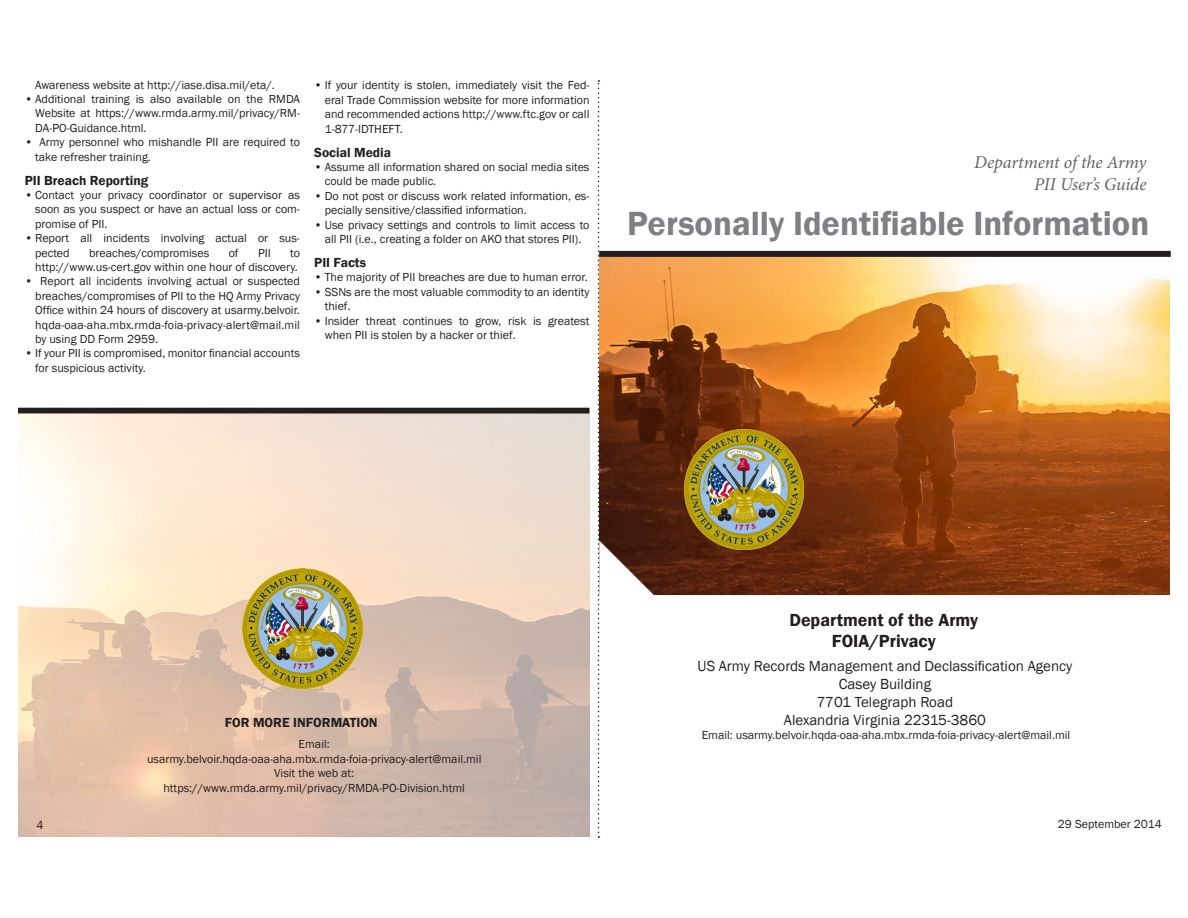
<style>
.page{position:relative;width:1188px;height:918px;background:#fff}
.page>*{position:absolute;margin:0;border:0;box-sizing:border-box;transform-origin:0 0}
.t1{font:600 34.5px "Franklin Gothic";color:#7e8083}
.t2{font:italic 18px "Minion Pro";letter-spacing:-.005em;color:#636366}
.t3{font:600 18px "Franklin Gothic";color:#231f20}
.t4{font:15px "Franklin Gothic";color:#231f20}
.Body_SubHead{font:600 13.5px "Franklin Gothic";color:#231f20}
.Body{font:12px/14.4px "Franklin Gothic";color:#231f20}
</style>
<div class="page">
<div style="left:18px;top:408px;width:572px;height:6px;background:#231f20"></div>
<img style="left:655px;top:257px;width:514px;height:338px">
<svg style="left:598px;top:80px;width:57px;height:758px"></svg>
<div style="left:599px;top:251px;width:572px;height:6px;background:#231f20"></div>
<img style="left:684px;top:430px;width:119px;height:119px">
<img style="left:18px;top:414px;width:572px;height:423px">
<img style="left:243px;top:569px;width:119px;height:119px">
<p class="Body" style="left:35px;top:78px;width:241px">Awareness website at http://iase.disa.mil/eta/.</p>
<p class="Body" style="left:35px;top:92px;width:266px;text-align:justify;text-indent:-10px">• Additional training is also available on the RMDA Website at https://www.rmda.army.mil/privacy/RM-DA-PO-Guidance.html.</p>
<p class="Body" style="left:35px;top:135px;width:266px;text-indent:-10px">• Army personnel who mishandle PII are required to take refresher training.</p>
<p class="Body_SubHead" style="left:25px;top:172px;width:125px">PII Breach Reporting</p>
<p class="Body" style="left:35px;top:188px;width:266px;text-align:justify;text-indent:-10px">• Contact your privacy coordinator or supervisor as soon as you suspect or have an actual loss or com&shy;promise of PII.</p>
<p class="Body" style="left:35px;top:231px;width:266px;text-indent:-10px">• Report all incidents involving actual or sus&shy;pected</p>
<p class="Body" style="left:89px;top:246px;width:122px">breaches/compromises</p>
<p class="Body" style="left:229px;top:246px;width:11px">of</p>
<p class="Body" style="left:258px;top:246px;width:14px">PII</p>
<p class="Body" style="left:35px;top:246px;width:266px;text-align:right">to<br>http://www.us-cert.gov within one hour of discovery.</p>
<p class="Body" style="left:35px;top:275px;width:266px;text-align:justify;text-indent:-10px">• Report all incidents involving actual or suspected breaches/compromises of PII to the HQ Army Privacy Office within 24 hours of discovery at usarmy.belvoir. hqda-oaa-aha.mbx.rmda-foia-privacy-alert@mail.mil by using DD Form 2959.</p>
<p class="Body" style="left:35px;top:347px;width:266px;text-indent:-10px">• If your PII is compromised, monitor financial accounts for suspicious activity.</p>
<p class="Body" style="left:325px;top:78px;width:266px;text-align:justify;text-indent:-10px">• If your identity is stolen, immediately visit the Fed&shy;eral Trade Commission website for more information and recommended actions http://www.ftc.gov or call 1-877-IDTHEFT.</p>
<p class="Body_SubHead" style="left:314px;top:144px;width:78px">Social Media</p>
<p class="Body" style="left:325px;top:160px;width:266px;text-indent:-10px">• Assume all information shared on social media sites could be made public.</p>
<p class="Body" style="left:325px;top:189px;width:266px;text-indent:-10px">• Do not post or discuss work related information, es&shy;pecially sensitive/classified information.</p>
<p class="Body" style="left:314px;top:218px;width:277px;text-align:center">• Use privacy settings and controls to limit access to all PII (i.e., creating a folder on AKO that stores PII).</p>
<p class="Body_SubHead" style="left:314px;top:254px;width:53px">PII Facts</p>
<p class="Body" style="left:314px;top:270px;width:275px">• The majority of PII breaches are due to human error.</p>
<p class="Body" style="left:325px;top:285px;width:266px;text-indent:-10px">• SSNs are the most valuable commodity to an identity thief.</p>
<p class="Body" style="left:325px;top:314px;width:266px;text-indent:-10px">• Insider threat continues to grow, risk is greatest when PII is stolen by a hacker or thief.</p>
<p class="t2" style="left:974px;top:150px;width:174px">Department of the Army</p>
<p class="t2" style="left:1034px;top:172px;width:114px">PII User’s Guide</p>
<p class="t1" style="left:627px;top:203px;width:524px">Personally Identifiable Information</p>
<p class="Body_SubHead" style="left:225px;top:714px;width:154px">FOR MORE INFORMATION</p>
<p class="Body" style="left:299px;top:737px;width:33px">Email:</p>
<p class="Body" style="left:147px;top:752px;width:336px">usarmy.belvoir.hqda-oaa-aha.mbx.rmda-foia-privacy-alert@mail.mil</p>
<p class="Body" style="left:274px;top:766px;width:82px">Visit the web at:</p>
<p class="Body" style="left:163px;top:781px;width:303px">https://www.rmda.army.mil/privacy/RMDA-PO-Division.html</p>
<p class="t3" style="left:789px;top:609px;width:190px">Department of the Army</p>
<p class="t3" style="left:832px;top:630px;width:105px">FOIA/Privacy</p>
<p class="t4" style="left:698px;top:656px;width:376px">US Army Records Management and Declassification Agency</p>
<p class="t4" style="left:839px;top:674px;width:94px">Casey Building</p>
<p class="t4" style="left:817px;top:692px;width:138px">7701 Telegraph Road</p>
<p class="t4" style="left:784px;top:710px;width:204px">Alexandria Virginia 22315-3860</p>
<p class="Body" style="left:702px;top:728px;width:370px">Email: usarmy.belvoir.hqda-oaa-aha.mbx.rmda-foia-privacy-alert@mail.mil</p>
<p class="Body" style="left:36px;top:818px;width:9px">4</p>
<p class="Body" style="left:1058px;top:817px;width:106px">29 September 2014</p>
</div>
